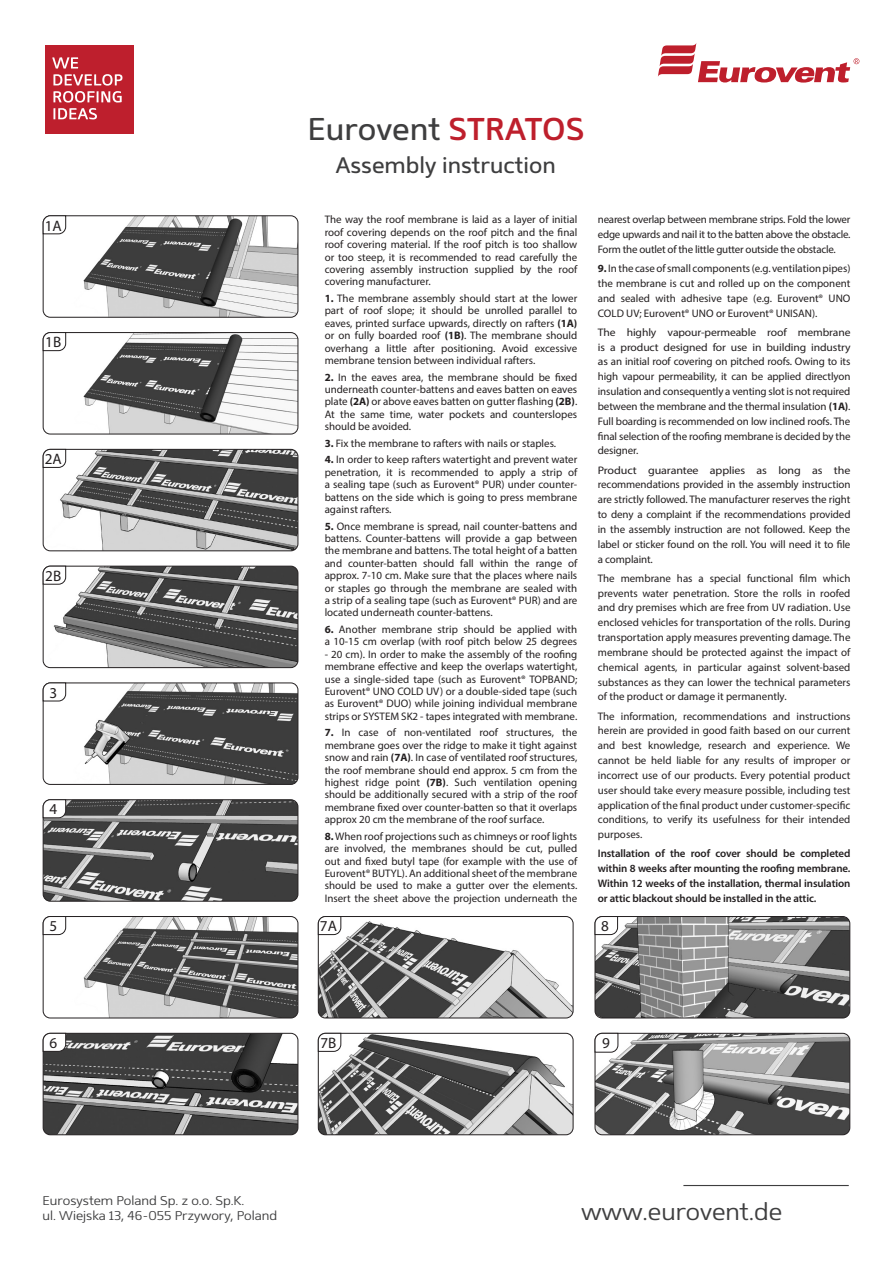
<style>
.page{position:relative;width:893px;height:1263px;background:#fff}
.page>*{position:absolute;margin:0;border:0;box-sizing:border-box;transform-origin:0 0}
.Nagłowek-wersja_języ{font:31.5px "Mentone";color:#3e3e3f}
.t1{font:300 24px "Mentone";color:#3e3e3f}
.Nagłowek-wersja_języ-2{font:22.5px "Mentone";color:#3e3e3f}
.t2{font:15.15px "Myriad Pro";color:#231f20}
.t3{font:300 12.75px/15.3px "Mentone";color:#3e3e3f}
.TEKST{font:10.95px/12.5px "Myriad Pro";color:#231f20;text-align:justify}
.TEKST-2{font:10.95px/14.9px "Myriad Pro";color:#231f20;text-align:justify;scale:1.06 1}
.TEKST-3{font:10.95px/14.9px "Myriad Pro";color:#231f20;text-align:justify;scale:1.1 1}
.TEKST-4{font:600 10.95px/14.9px "Myriad Pro";letter-spacing:-.01em;color:#231f20;text-align:justify}
.s1{font-weight:600;color:#be1f2c}
.s2{font-weight:700}
</style>
<div class="page">
<svg style="left:45px;top:45px;width:89px;height:89px;background:#c53a46"></svg>
<svg style="left:658px;top:43px;width:201px;height:40px"></svg>
<hr style="left:683px;top:1185px;width:166px;height:1px;background:#3e3e3f">
<img style="left:43px;top:216px;width:255px;height:101px">
<div style="left:43px;top:215px;width:255px;height:103px;border:1px solid #231f20;border-radius:7px"></div>
<svg style="left:42px;top:215px;width:24px;height:20px"></svg>
<img style="left:43px;top:333px;width:255px;height:101px">
<div style="left:43px;top:332px;width:255px;height:102px;border:1px solid #231f20;border-radius:7px"></div>
<svg style="left:42px;top:332px;width:24px;height:19px"></svg>
<img style="left:43px;top:449px;width:255px;height:102px">
<div style="left:43px;top:449px;width:255px;height:102px;border:1px solid #231f20;border-radius:7px"></div>
<svg style="left:42px;top:449px;width:24px;height:19px"></svg>
<img style="left:43px;top:566px;width:255px;height:102px">
<div style="left:43px;top:566px;width:255px;height:102px;border:1px solid #231f20;border-radius:7px"></div>
<svg style="left:42px;top:565px;width:24px;height:20px"></svg>
<img style="left:43px;top:683px;width:255px;height:101px">
<div style="left:43px;top:682px;width:255px;height:103px;border:1px solid #231f20;border-radius:7px"></div>
<svg style="left:42px;top:682px;width:24px;height:20px"></svg>
<img style="left:43px;top:800px;width:255px;height:101px">
<div style="left:43px;top:799px;width:255px;height:102px;border:1px solid #231f20;border-radius:7px"></div>
<svg style="left:42px;top:799px;width:24px;height:19px"></svg>
<img style="left:43px;top:916px;width:255px;height:102px">
<div style="left:43px;top:916px;width:255px;height:102px;border:1px solid #231f20;border-radius:7px"></div>
<svg style="left:42px;top:916px;width:24px;height:19px"></svg>
<img style="left:43px;top:1033px;width:255px;height:102px">
<div style="left:43px;top:1033px;width:255px;height:102px;border:1px solid #231f20;border-radius:7px"></div>
<svg style="left:42px;top:1032px;width:24px;height:20px"></svg>
<img style="left:318px;top:917px;width:255px;height:101px">
<div style="left:318px;top:916px;width:255px;height:102px;border:1px solid #231f20;border-radius:7px"></div>
<svg style="left:318px;top:916px;width:24px;height:19px"></svg>
<img style="left:318px;top:1033px;width:255px;height:102px">
<div style="left:318px;top:1033px;width:255px;height:102px;border:1px solid #231f20;border-radius:7px"></div>
<svg style="left:318px;top:1032px;width:24px;height:20px"></svg>
<img style="left:595px;top:916px;width:255px;height:102px">
<div style="left:595px;top:916px;width:255px;height:102px;border:1px solid #231f20;border-radius:7px"></div>
<svg style="left:594px;top:916px;width:24px;height:19px"></svg>
<img style="left:595px;top:1033px;width:255px;height:102px">
<div style="left:595px;top:1033px;width:255px;height:102px;border:1px solid #231f20;border-radius:7px"></div>
<svg style="left:594px;top:1032px;width:25px;height:21px"></svg>
<p class="t2" style="left:45px;top:216px;width:19px">1A</p>
<p class="t2" style="left:45px;top:333px;width:17px">1B</p>
<p class="t2" style="left:45px;top:450px;width:19px">2A</p>
<p class="t2" style="left:45px;top:566px;width:17px">2B</p>
<p class="t2" style="left:49px;top:683px;width:9px">3</p>
<p class="t2" style="left:49px;top:800px;width:9px">4</p>
<p class="t2" style="left:49px;top:917px;width:9px">5</p>
<p class="t2" style="left:49px;top:1033px;width:9px">6</p>
<p class="Nagłowek-wersja_języ" style="left:307px;top:111px;width:278px">Eurovent <span class="s1">STRATOS</span></p>
<p class="Nagłowek-wersja_języ-2" style="left:336px;top:152px;width:221px">Assembly instruction</p>
<p class="TEKST" style="left:325px;top:213px;width:254px">The way the roof membrane is laid as a layer of initial roof covering depends on the roof pitch and the final roof covering material. If the roof pitch is too shallow or too steep, it is recommended to read carefully the covering assembly instruction supplied by the roof covering manufacturer.</p>
<p class="TEKST" style="left:325px;top:292px;width:254px"><span class="s2">1.</span> The membrane assembly should start at the lower part of roof slope; it should be unrolled parallel to eaves, printed surface upwards, directly on rafters <span class="s2">(1A) </span>or on fully boarded roof <span class="s2">(1B)</span>. The membrane should overhang a little after positioning. Avoid excessive membrane tension between individual rafters.</p>
<p class="TEKST" style="left:325px;top:370px;width:254px"><span class="s2">2.</span> In the eaves area, the membrane should be fixed underneath counter-battens and eaves batten on eaves plate <span class="s2">(2A)</span> or above eaves batten on gutter flashing <span class="s2">(2B)</span>.<br>At the same time, water pockets and counterslopes should be avoided.</p>
<p class="TEKST" style="left:325px;top:437px;width:233px"><span class="s2">3.</span> Fix the membrane to rafters with nails or staples.</p>
<p class="TEKST" style="left:325px;top:453px;width:254px"><span class="s2">4.</span> In order to keep rafters watertight and prevent water penetration, it is recommended to apply a strip of a sealing tape (such as Eurovent® PUR) under counter&shy;battens on the side which is going to press membrane against rafters.</p>
<p class="TEKST" style="left:325px;top:520px;width:254px"><span class="s2">5.</span> Once membrane is spread, nail counter-battens and battens. Counter-battens will provide a gap between the membrane and battens. The total height of a batten and counter-batten should fall within the range of approx. 7-10 cm. Make sure that the places where nails or staples go through the membrane are sealed with a strip of a sealing tape (such as Eurovent® PUR) and are located underneath counter-battens.</p>
<p class="TEKST" style="left:325px;top:623px;width:254px"><span class="s2">6.</span> Another membrane strip should be applied with a 10-15 cm overlap (with roof pitch below 25 degrees</p>
<p class="TEKST" style="left:325px;top:648px;width:254px">- 20 cm). In order to make the assembly of the roofing membrane effective and keep the overlaps watertight, use a single-sided tape (such as Eurovent® TOPBAND; Eurovent® UNO COLD UV) or a double-sided tape (such as Eurovent® DUO) while joining individual membrane strips or SYSTEM SK2 - tapes integrated with membrane.</p>
<p class="TEKST" style="left:325px;top:726px;width:254px"><span class="s2">7.</span> In case of non-ventilated roof structures, the membrane goes over the ridge to make it tight against snow and rain <span class="s2">(7A)</span>. In case of ventilated roof structures, the roof membrane should end approx. 5 cm from the highest ridge point <span class="s2">(7B)</span>. Such ventilation opening should be additionally secured with a strip of the roof membrane fixed over counter-batten so that it overlaps approx 20 cm the membrane of the roof surface.</p>
<p class="TEKST" style="left:325px;top:830px;width:254px"><span class="s2">8.</span> When roof projections such as chimneys or roof lights are involved, the membranes should be cut, pulled out and fixed butyl tape (for example with the use of Eurovent® BUTYL). An additional sheet of the membrane should be used to make a gutter over the elements.<br>Insert the sheet above the projection underneath the</p>
<p class="t2" style="left:320px;top:917px;width:19px">7A</p>
<p class="TEKST" style="left:598px;top:212px;width:254px;line-height:14.9px">nearest overlap between membrane strips. Fold the lower edge upwards and nail it to the batten above the obstacle.<br>Form the outlet of the little gutter outside the obstacle.</p>
<p class="TEKST" style="left:598px;top:261px;width:254px;line-height:14.9px"><span class="s2">9.</span> In the case of small components (e.g. ventilation pipes) the membrane is cut and rolled up on the component and sealed with adhesive tape (e.g. Eurovent® UNO COLD UV; Eurovent® UNO or Eurovent® UNISAN).</p>
<p class="TEKST-2" style="left:598px;top:324px;width:240px">The highly vapour-permeable roof membrane is a product designed for use in building industry as an initial roof covering on pitched roofs. Owing to its high vapour permeability, it can be applied directlyon insulation and consequently a venting slot is not required between the membrane and the thermal insulation <span class="s2">(1A)</span>.<br>Full boarding is recommended on low inclined roofs. The final selection of the roofing membrane is decided by the designer.</p>
<p class="TEKST-3" style="left:598px;top:462px;width:231px">Product guarantee applies as long as the recommendations provided in the assembly instruction are strictly followed. The manufacturer reserves the right to deny a complaint if the recommendations provided in the assembly instruction are not followed. Keep the label or sticker found on the roll. You will need it to file a complaint.</p>
<p class="TEKST" style="left:598px;top:570px;width:254px;line-height:14.9px">The membrane has a special functional film which prevents water penetration. Store the rolls in roofed and dry premises which are free from UV radiation. Use enclosed vehicles for transportation of the rolls. During transportation apply measures preventing damage. The membrane should be protected against the impact of chemical agents, in particular against solvent-based substances as they can lower the technical parameters of the product or damage it permanently.</p>
<p class="TEKST" style="left:598px;top:708px;width:254px;line-height:14.9px">The information, recommendations and instructions herein are provided in good faith based on our current and best knowledge, research and experience. We cannot be held liable for any results of improper or incorrect use of our products. Every potential product user should take every measure possible, including test application of the final product under customer-specific conditions, to verify its usefulness for their intended purposes.</p>
<p class="TEKST-4" style="left:598px;top:846px;width:254px">Installation of the roof cover should be completed within 8 weeks after mounting the roofing membrane.<br>Within 12 weeks of the installation, thermal insulation or attic blackout should be installed in the attic.</p>
<p class="t2" style="left:601px;top:917px;width:9px">8</p>
<p class="t2" style="left:320px;top:1033px;width:17px">7B</p>
<p class="t2" style="left:602px;top:1034px;width:9px">9</p>
<p class="t3" style="left:43px;top:1193px;width:236px">Eurosystem Poland Sp. z o.o. Sp.K.<br>ul. Wiejska 13, 46-055 Przywory, Poland</p>
<h2 class="t1" style="left:581px;top:1198px;width:203px">www.eurovent.de</h2>
</div>
